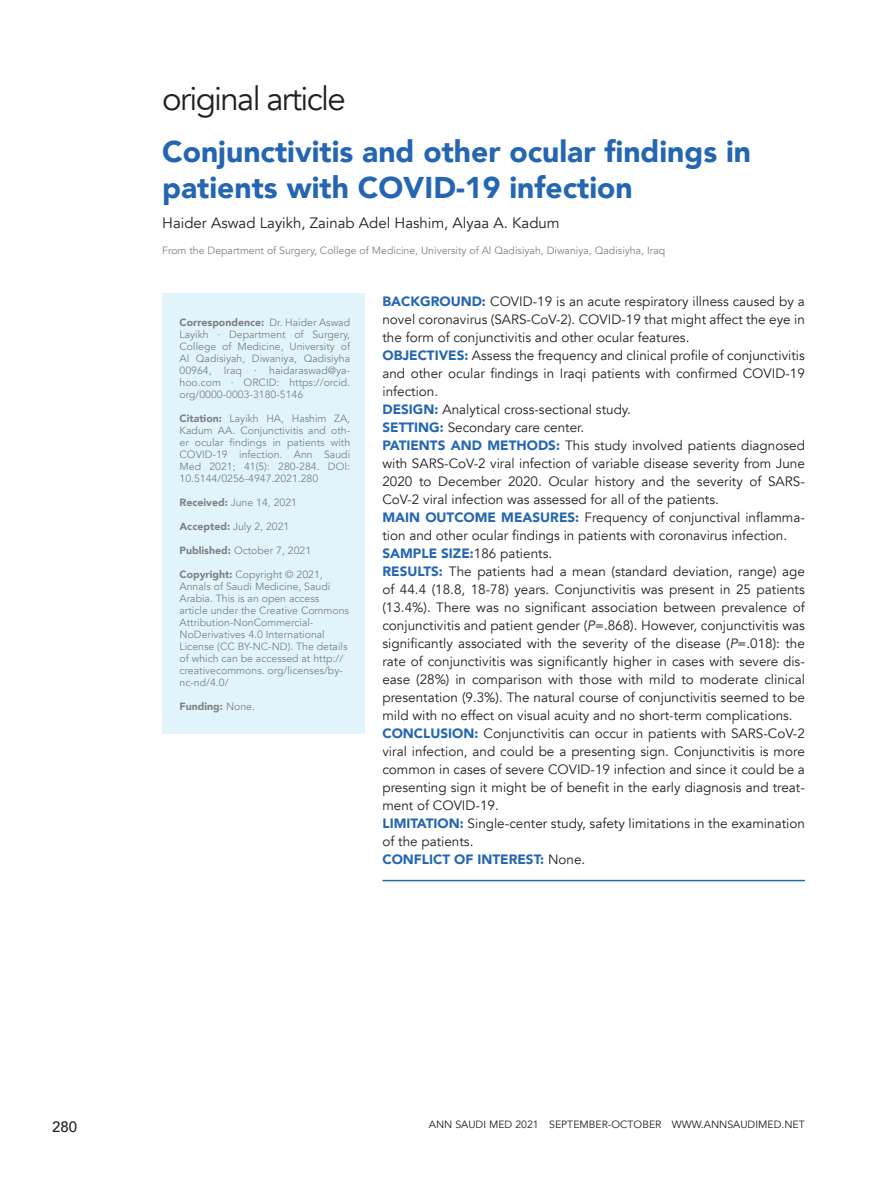
<style>
.page{position:relative;width:893px;height:1191px;background:#fff}
.page>*{position:absolute;margin:0;border:0;box-sizing:border-box;transform-origin:0 0}
.t1{font:33px "Avenir";letter-spacing:-.05em;color:#231f20}
.main_title__reina{font:900 30px/36px "Avenir";color:#2466b2}
.body_after_sub{font:15px "Avenir";color:#231f20}
.t2{font:500 15px "Avenir";color:#231f20}
.abstract{font:13.5px/18px "Avenir";color:#231f20;text-align:justify}
.abstract-2{font:900 13.5px "Avenir";color:#2466b2}
.body_after_sub-2{font:10.5px/12px "Avenir";color:#808285;text-align:justify}
.t3{font:10.5px "Avenir";color:#231f20}
.body_after_sub-3{font:900 10.5px "Avenir";color:#808285}
.s1{font-weight:900;color:#2466b2}
.s2{font-style:italic}
.s3{font-weight:400;color:#231f20}
.s4{font-weight:900}
.s5{font-weight:400}
</style>
<div class="page">
<div style="left:162px;top:293px;width:202px;height:440px;background:#e1f4fc"></div>
<hr style="left:382px;top:879px;width:423px;height:2px;background:#2466b2">
<h1 class="t1" style="left:162px;top:78px;width:185px">original article</h1>
<p class="main_title__reina" style="left:162px;top:133px;width:590px">Conjunctivitis and other ocular findings in patients with COVID-19 infection</p>
<p class="body_after_sub" style="left:162px;top:214px;width:399px">Haider Aswad Layikh, Zainab Adel Hashim, Alyaa A. Kadum</p>
<p class="body_after_sub-2" style="left:162px;top:244px;width:504px">From the Department of Surgery, College of Medicine, University of Al Qadisiyah, Diwaniya, Qadisiyha, Iraq</p>
<p class="abstract" style="left:382px;top:293px;width:424px"><span class="s1">BACKGROUND:</span> COVID-19 is an acute respiratory illness caused by a novel coronavirus (SARS-CoV-2). COVID-19 that might affect the eye in the form of conjunctivitis and other ocular features.</p>
<p class="abstract" style="left:382px;top:347px;width:424px"><span class="s1">OBJECTIVES:</span> Assess the frequency and clinical profile of conjunctivitis and other ocular findings in Iraqi patients with confirmed COVID-19 infection.</p>
<p class="abstract" style="left:382px;top:401px;width:250px"><span class="s1">DESIGN:</span> Analytical cross-sectional study.</p>
<p class="abstract" style="left:382px;top:419px;width:203px"><span class="s1">SETTING:</span> Secondary care center.</p>
<p class="abstract" style="left:382px;top:437px;width:424px"><span class="s1">PATIENTS AND METHODS:</span> This study involved patients diagnosed with SARS-CoV-2 viral infection of variable disease severity from June 2020 to December 2020. Ocular history and the severity of SARS-CoV-2 viral infection was assessed for all of the patients.</p>
<p class="abstract" style="left:382px;top:509px;width:424px"><span class="s1">MAIN OUTCOME MEASURES:</span> Frequency of conjunctival inflamma&shy;tion and other ocular findings in patients with coronavirus infection.</p>
<p class="abstract" style="left:382px;top:545px;width:171px"><span class="s1">SAMPLE SIZE:</span>186 patients.</p>
<p class="abstract" style="left:382px;top:563px;width:424px"><span class="s1">RESULTS:</span> The patients had a mean (standard deviation, range) age of 44.4 (18.8, 18-78) years. Conjunctivitis was present in 25 patients (13.4%). There was no significant association between prevalence of conjunctivitis and patient gender (<span class="s2">P</span>=.868). However, conjunctivitis was significantly associated with the severity of the disease (<span class="s2">P</span>=.018): the rate of conjunctivitis was significantly higher in cases with severe dis&shy;ease (28%) in comparison with those with mild to moderate clinical presentation (9.3%). The natural course of conjunctivitis seemed to be mild with no effect on visual acuity and no short-term complications.</p>
<p class="abstract" style="left:382px;top:725px;width:424px"><span class="s1">CONCLUSION:</span> Conjunctivitis can occur in patients with SARS-CoV-2 viral infection, and could be a presenting sign. Conjunctivitis is more common in cases of severe COVID-19 infection and since it could be a presenting sign it might be of benefit in the early diagnosis and treat&shy;ment of COVID-19.</p>
<p class="abstract" style="left:382px;top:815px;width:424px"><span class="s1">LIMITATION:</span> Single-center study, safety limitations in the examination of the patients.</p>
<p class="abstract-2" style="left:382px;top:848px;width:204px">CONFLICT OF INTEREST: <span class="s3">None.</span></p>
<p class="body_after_sub-2" style="left:180px;top:316px;width:172px"><span class="s4">Correspondence:</span> Dr. Haider Aswad Layikh · Department of Surgery, College of Medicine, University of Al Qadisiyah, Diwaniya, Qadisiyha 00964, Iraq · haidaraswad@ya&shy;hoo.com · ORCID: https://orcid. org/0000-0003-3180-5146</p>
<p class="body_after_sub-2" style="left:180px;top:412px;width:172px"><span class="s4">Citation:</span> Layikh HA, Hashim ZA, Kadum AA. Conjunctivitis and oth&shy;er ocular findings in patients with COVID-19 infection. Ann Saudi Med 2021; 41(5): 280-284. DOI:<br>10.5144/0256-4947.2021.280</p>
<p class="body_after_sub-2" style="left:180px;top:496px;width:119px"><span class="s4">Received:</span> June 14, 2021</p>
<p class="body_after_sub-2" style="left:180px;top:520px;width:111px"><span class="s4">Accepted:</span> July 2, 2021</p>
<p class="body_after_sub-2" style="left:180px;top:544px;width:133px"><span class="s4">Published:</span> October 7, 2021</p>
<p class="body_after_sub-2" style="left:180px;top:568px;width:171px;text-align:left"><span class="s4">Copyright:</span> Copyright © 2021,<br>Annals of Saudi Medicine, Saudi<br>Arabia. This is an open access article under the Creative Commons<br>Attribution-NonCommercial-<br>NoDerivatives 4.0 International<br>License (CC BY-NC-ND). The details of which can be accessed at http:// creativecommons. org/licenses/by&shy;nc-nd/4.0/</p>
<p class="body_after_sub-3" style="left:180px;top:697px;width:77px">Funding: <span class="s5">None.</span></p>
<p class="t2" style="left:52px;top:1113px;width:27px">280</p>
<p class="t3" style="left:429px;top:1118px;width:377px">ANN SAUDI MED 2021 SEPTEMBER-OCTOBER WWW.ANNSAUDIMED.NET</p>
</div>
